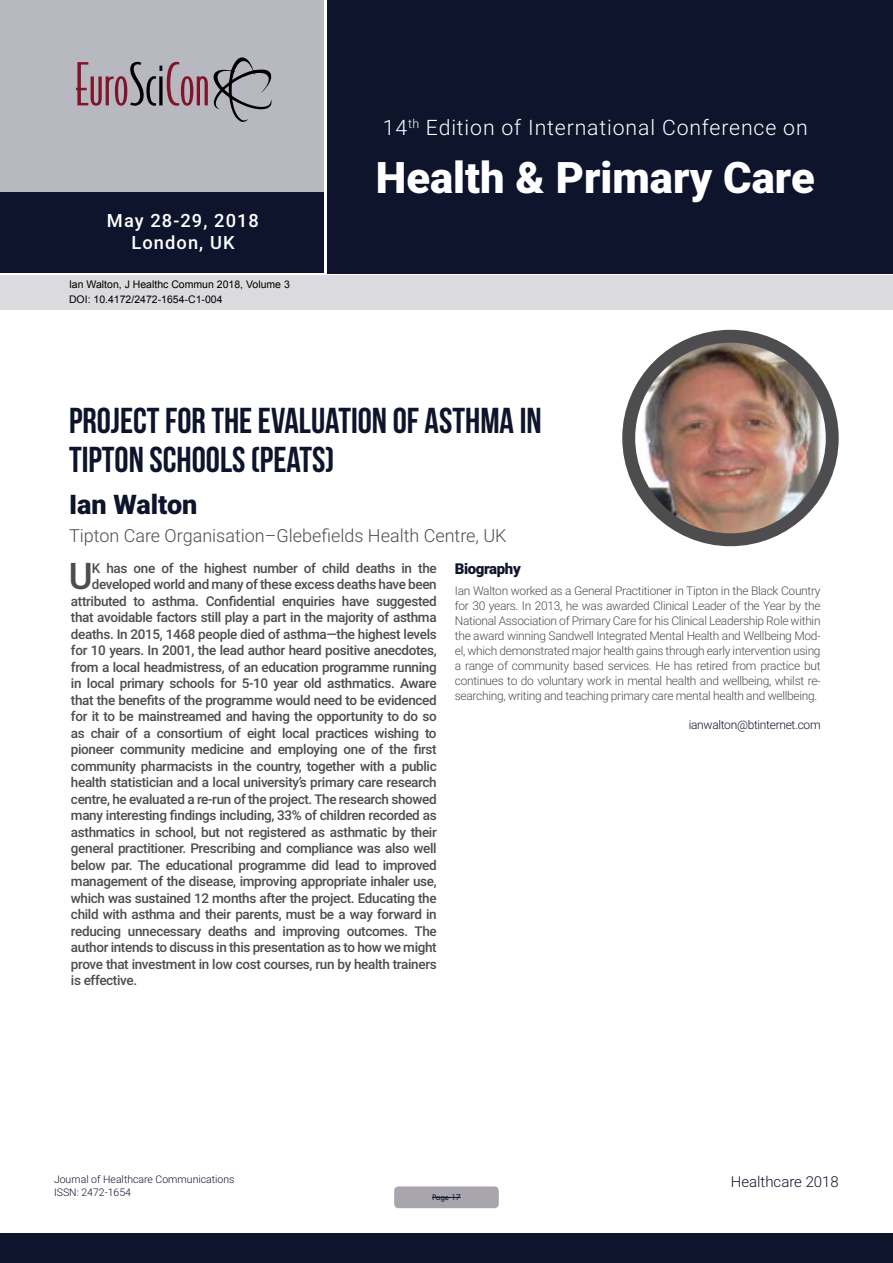
<style>
.page{position:relative;width:893px;height:1263px;background:#fff}
.page>*{position:absolute;margin:0;border:0;box-sizing:border-box;transform-origin:0 0}
.t1{font:900 43.5px "Roboto";color:#fff}
.t2{font:500 36.75px "Roboto";color:#4d4d4f}
.t3{font:36px/39.6px "Bebas Neue";color:#0e142c}
.t4{font:900 27px "Roboto";color:#0e142c}
.t5{font:300 21.3px "Roboto";letter-spacing:.04em;color:#fff}
.t6{font:500 18.3px/21.9px "Roboto";letter-spacing:.06em;color:#fff;text-align:center}
.t7{font:300 18px "Roboto";color:#4d4d4f}
.t8{font:300 15px "Roboto";color:#0e142c}
.t9{font:900 15px "Roboto";letter-spacing:-.025em;color:#0e142c}
.t10{font:500 13.5px "Roboto";letter-spacing:-.025em;color:#4d4d4f}
.t11{font:300 12px/15px "Roboto";letter-spacing:-.025em;color:#4d4d4f;text-align:justify}
.t12{font:300 12px "Roboto";letter-spacing:-.025em;color:#0e142c}
.t13{font:10.5px/14.4px "Arial";color:#000}
.t14{font:300 10.5px/12.6px "Roboto";color:#0e142c}
.t15{font:9px "Tw Cen";letter-spacing:-.02em;color:#0e142c;scale:.95 1}
</style>
<div class="page">
<div style="left:0;top:0;width:323px;height:193px;background:#b7b8c0"></div>
<div style="left:1px;top:193px;width:323px;height:80px;background:#0e142c"></div>
<div style="left:327px;top:0;width:566px;height:273px;background:#0e142c"></div>
<div style="left:1px;top:275px;width:892px;height:35px;background:#dbdbdf"></div>
<svg style="left:76px;top:57px;width:196px;height:65px"></svg>
<div style="left:0;top:1233px;width:893px;height:30px;background:#0e142c"></div>
<div style="left:394px;top:1186px;width:105px;height:22px;background:#a8a5af;border-radius:4px"></div>
<svg style="left:432px;top:1197px;width:29px;height:1px"></svg>
<img style="left:629px;top:336px;width:203px;height:204px">
<div style="left:622px;top:330px;width:217px;height:216px;border:13px solid #4d4d4f;border-radius:50%"></div>
<h3 class="t6" style="left:107px;top:209px;width:154px">May 28-29, 2018<br>London, UK</h3>
<p class="t13" style="left:69px;top:278px;width:222px">Ian Walton, J Healthc Commun 2018, Volume 3<br>DOI: 10.4172/2472-1654-C1-004</p>
<h3 class="t5" style="left:383px;top:112px;width:426px">14<sup>th</sup> Edition of International Conference on</h3>
<h1 class="t1" style="left:376px;top:147px;width:440px">Health &amp; Primary Care</h1>
<h3 class="t3" style="left:69px;top:400px;width:474px">PROJECT FOR THE EVALUATION OF ASTHMA IN<br>TIPTON SCHOOLS (PEATS)</h3>
<h3 class="t4" style="left:69px;top:485px;width:130px">Ian Walton</h3>
<h3 class="t7" style="left:69px;top:522px;width:439px">Tipton Care Organisation–Glebefields Health Centre, UK</h3>
<h2 class="t2" style="left:69px;top:551px;width:25px">U</h2>
<p class="t10" style="left:92px;top:559px;width:347px">K has one of the highest number of child deaths in the</p>
<p class="t10" style="left:92px;top:575px;width:347px">developed world and many of these excess deaths have been</p>
<p class="t10" style="left:71px;top:592px;width:367px">attributed to asthma. Confidential enquiries have suggested</p>
<p class="t10" style="left:71px;top:608px;width:367px">that avoidable factors still play a part in the majority of asthma</p>
<p class="t10" style="left:71px;top:625px;width:367px">deaths. In 2015, 1468 people died of asthma—the highest levels</p>
<p class="t10" style="left:71px;top:641px;width:367px">for 10 years. In 2001, the lead author heard positive anecdotes,</p>
<p class="t10" style="left:71px;top:658px;width:367px">from a local headmistress, of an education programme running</p>
<p class="t10" style="left:71px;top:674px;width:367px">in local primary schools for 5-10 year old asthmatics. Aware</p>
<p class="t10" style="left:71px;top:691px;width:367px">that the benefits of the programme would need to be evidenced</p>
<p class="t10" style="left:71px;top:707px;width:367px">for it to be mainstreamed and having the opportunity to do so</p>
<p class="t10" style="left:71px;top:724px;width:367px">as chair of a consortium of eight local practices wishing to</p>
<p class="t10" style="left:71px;top:740px;width:367px">pioneer community medicine and employing one of the first</p>
<p class="t10" style="left:71px;top:757px;width:367px">community pharmacists in the country, together with a public</p>
<p class="t10" style="left:71px;top:773px;width:367px">health statistician and a local university’s primary care research</p>
<p class="t10" style="left:71px;top:790px;width:367px">centre, he evaluated a re-run of the project. The research showed</p>
<p class="t10" style="left:71px;top:806px;width:367px">many interesting findings including, 33% of children recorded as</p>
<p class="t10" style="left:71px;top:823px;width:367px">asthmatics in school, but not registered as asthmatic by their</p>
<p class="t10" style="left:71px;top:839px;width:367px">general practitioner. Prescribing and compliance was also well</p>
<p class="t10" style="left:71px;top:856px;width:367px">below par. The educational programme did lead to improved</p>
<p class="t10" style="left:71px;top:872px;width:367px">management of the disease, improving appropriate inhaler use,</p>
<p class="t10" style="left:71px;top:889px;width:367px">which was sustained 12 months after the project. Educating the</p>
<p class="t10" style="left:71px;top:905px;width:367px">child with asthma and their parents, must be a way forward in</p>
<p class="t10" style="left:71px;top:922px;width:367px">reducing unnecessary deaths and improving outcomes. The</p>
<p class="t10" style="left:71px;top:938px;width:367px">author intends to discuss in this presentation as to how we might</p>
<p class="t10" style="left:71px;top:955px;width:367px">prove that investment in low cost courses, run by health trainers</p>
<p class="t10" style="left:71px;top:971px;width:68px">is effective.</p>
<p class="t9" style="left:455px;top:558px;width:67px">Biography</p>
<p class="t11" style="left:455px;top:583px;width:367px">Ian Walton worked as a General Practitioner in Tipton in the Black Country for 30 years. In 2013, he was awarded Clinical Leader of the Year by the National Association of Primary Care for his Clinical Leadership Role within the award winning Sandwell Integrated Mental Health and Wellbeing Mod&shy;el, which demonstrated major health gains through early intervention using a range of community based services. He has retired from practice but continues to do voluntary work in mental health and wellbeing, whilst re&shy;searching, writing and teaching primary care mental health and wellbeing.</p>
<p class="t12" style="left:689px;top:716px;width:133px">ianwalton@btinternet.com</p>
<p class="t14" style="left:54px;top:1173px;width:182px">Journal of Healthcare Communications<br>ISSN: 2472-1654</p>
<p class="t15" style="left:432px;top:1192px;width:32px">Page 17</p>
<p class="t8" style="left:731px;top:1171px;width:110px">Healthcare 2018</p>
</div>
